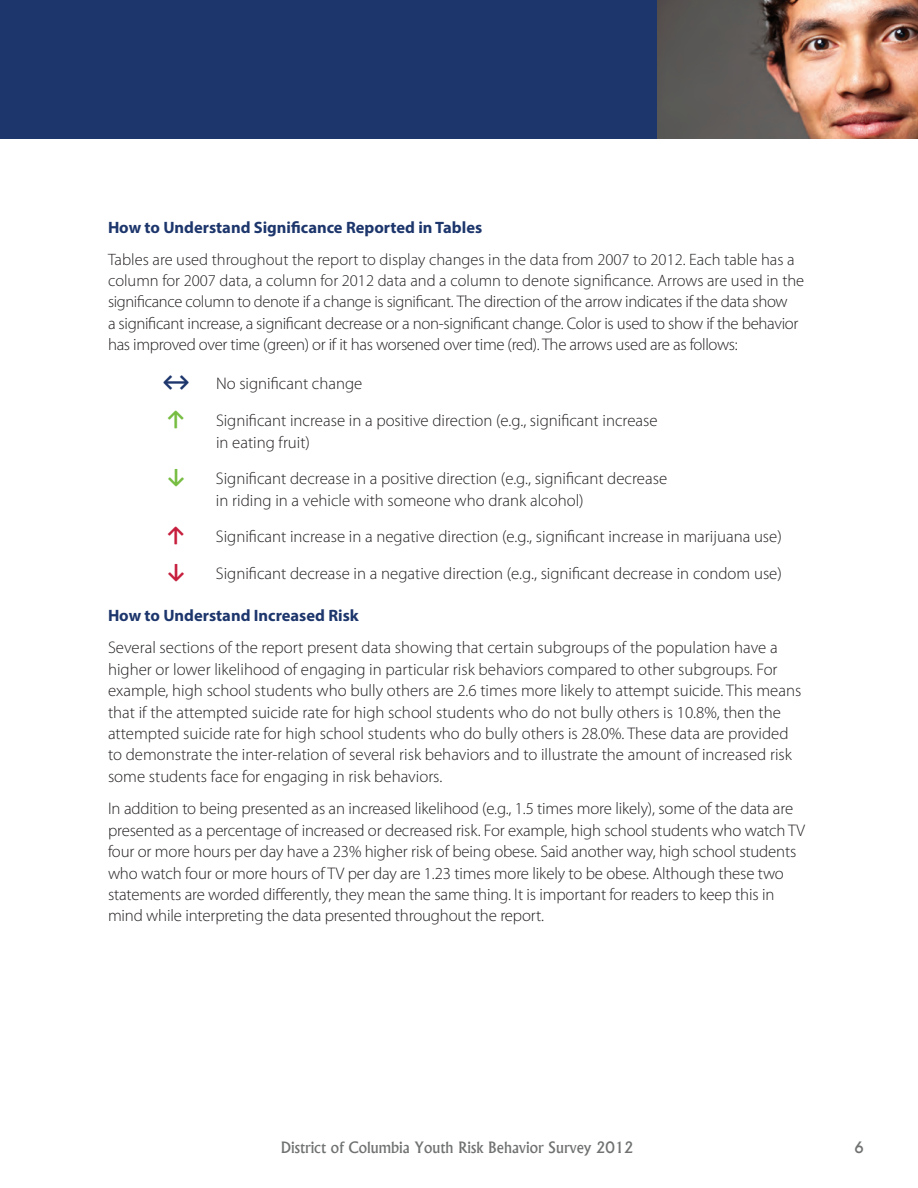
<style>
.page{position:relative;width:918px;height:1188px;background:#fff}
.page>*{position:absolute;margin:0;border:0;box-sizing:border-box;transform-origin:0 0}
.t1{font:700 21.45px "Calibri";color:#76bd42}
.t2{font:700 21.45px "Calibri";color:#c61f3e}
.t3{font:300 16.8px/21.5px "Myriad Pro";color:#231f20}
.t4{font:300 16.8px/21.5px "Myriad Pro";letter-spacing:-.02em;color:#231f20}
.t5{font:300 16.5px/21.1px "Myriad Pro";color:#231f20}
.t6{font:700 16.5px "Myriad Pro";color:#1d366c}
.t7{font:500 15px "Albertus";color:#707171}
.s1{font-size:16.8px}
.s2{font-family:"Calibri";font-weight:700;font-size:21.45px;color:#1d366c}
</style>
<div class="page">
<div style="left:0;top:0;width:657px;height:139px;background:#1d366c"></div>
<img style="left:657px;top:0;width:261px;height:139px">
<p class="t6" style="left:108px;top:217px;width:376px">How to Understand Significance Reported in Tables</p>
<p class="t5" style="left:108px;top:248px;width:698px">Tables are used throughout the report to display changes in the data from 2007 to 2012. Each table has a column for 2007 data, a column for 2012 data and a column to denote significance. Arrows are used in the significance column to denote if a change is significant. <span class="s1">The direction of the arrow indicates if the data show</span></p>
<p class="t4" style="left:108px;top:312px;width:692px">a significant increase, a significant decrease or a non-significant change. Color is used to show if the behavior has improved over time (green) or if it has worsened over time (red). The arrows used are as follows:</p>
<p class="t3" style="left:162px;top:373px;width:202px"><span class="s2">↔</span> No significant change</p>
<p class="t1" style="left:166px;top:405px;width:21px">↑</p>
<p class="t3" style="left:216px;top:410px;width:443px">Significant increase in a positive direction (e.g., significant increase in eating fruit)</p>
<p class="t1" style="left:166px;top:463px;width:21px">↓</p>
<p class="t3" style="left:216px;top:468px;width:453px">Significant decrease in a positive direction (e.g., significant decrease in riding in a vehicle with someone who drank alcohol)</p>
<p class="t2" style="left:166px;top:522px;width:21px">↑</p>
<p class="t3" style="left:216px;top:526px;width:567px">Significant increase in a negative direction (e.g., significant increase in marijuana use)</p>
<p class="t2" style="left:166px;top:558px;width:21px">↓</p>
<p class="t3" style="left:216px;top:563px;width:567px">Significant decrease in a negative direction (e.g., significant decrease in condom use)</p>
<p class="t6" style="left:108px;top:605px;width:252px">How to Understand Increased Risk</p>
<p class="t3" style="left:108px;top:637px;width:695px">Several sections of the report present data showing that certain subgroups of the population have a higher or lower likelihood of engaging in particular risk behaviors compared to other subgroups. For example, high school students who bully others are 2.6 times more likely to attempt suicide. This means that if the attempted suicide rate for high school students who do not bully others is 10.8%, then the attempted suicide rate for high school students who do bully others is 28.0%. These data are provided to demonstrate the inter-relation of several risk behaviors and to illustrate the amount of increased risk some students face for engaging in risk behaviors.</p>
<p class="t3" style="left:108px;top:798px;width:699px">In addition to being presented as an increased likelihood (e.g., 1.5 times more likely), some of the data are presented as a percentage of increased or decreased risk. For example, high school students who watch TV four or more hours per day have a 23% higher risk of being obese. Said another way, high school students who watch four or more hours of TV per day are 1.23 times more likely to be obese. Although these two statements are worded differently, they mean the same thing. It is important for readers to keep this in mind while interpreting the data presented throughout the report.</p>
<p class="t7" style="left:281px;top:1138px;width:354px">District of Columbia Youth Risk Behavior Survey 2012</p>
<p class="t7" style="left:855px;top:1138px;width:11px">6</p>
</div>
